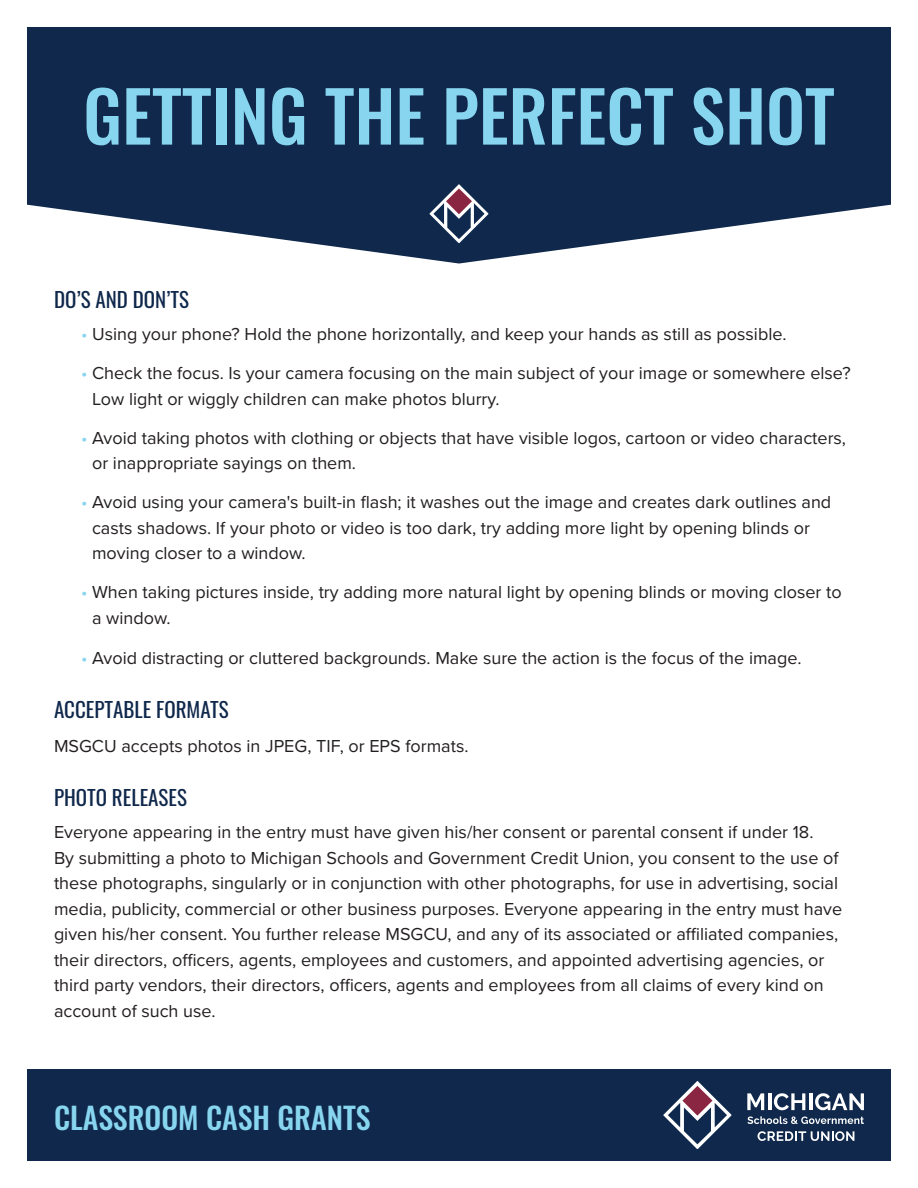
<style>
.page{position:relative;width:918px;height:1188px;background:#fff}
.page>*{position:absolute;margin:0;border:0;box-sizing:border-box;transform-origin:0 0}
.t1{font:500 69.6px "Oswald";color:#88d5ef}
.t2{font:500 30px "Oswald";color:#88d5ef}
.t3{font:21px "Oswald";color:#0f284b}
.t4{font:18px/25.5px "Proxima Nova";color:#231f20}
.s1{color:#88d5ef}
</style>
<div class="page">
<svg style="left:27px;top:27px;width:864px;height:237px;background:#2d4362"></svg>
<div style="left:27px;top:1069px;width:864px;height:92px;background:#0f284b"></div>
<svg style="left:427px;top:182px;width:64px;height:64px;background:#434e6a"></svg>
<svg style="left:663px;top:1081px;width:69px;height:68px"></svg>
<svg style="left:747px;top:1093px;width:17px;height:17px"></svg>
<hr style="left:768px;top:1093px;width:3px;height:17px;background:#fff">
<svg style="left:774px;top:1093px;width:31px;height:17px"></svg>
<hr style="left:809px;top:1093px;width:3px;height:17px;background:#fff">
<svg style="left:815px;top:1093px;width:49px;height:17px"></svg>
<svg style="left:747px;top:1116px;width:117px;height:8px"></svg>
<svg style="left:758px;top:1131px;width:96px;height:10px"></svg>
<p class="t1" style="left:83px;top:80px;width:753px">GETTING THE PERFECT SHOT</p>
<p class="t3" style="left:54px;top:281px;width:137px">DO’S AND DON’TS</p>
<p class="t4" style="left:81px;top:321px;width:707px"><span class="s1">•</span> Using your phone? Hold the phone horizontally, and keep your hands as still as possible.</p>
<p class="t4" style="left:92px;top:360px;width:760px;text-indent:-11px"><span class="s1">•</span> Check the focus. Is your camera focusing on the main subject of your image or somewhere else?<br>Low light or wiggly children can make photos blurry.</p>
<p class="t4" style="left:92px;top:424px;width:756px;text-indent:-11px"><span class="s1">•</span> Avoid taking photos with clothing or objects that have visible logos, cartoon or video characters, or inappropriate sayings on them.</p>
<p class="t4" style="left:92px;top:489px;width:741px;text-indent:-11px"><span class="s1">•</span> Avoid using your camera's built-in flash; it washes out the image and creates dark outlines and casts shadows. If your photo or video is too dark, try adding more light by opening blinds or moving closer to a window.</p>
<p class="t4" style="left:92px;top:579px;width:751px;text-indent:-11px"><span class="s1">•</span> When taking pictures inside, try adding more natural light by opening blinds or moving closer to a window.</p>
<p class="t4" style="left:81px;top:645px;width:722px"><span class="s1">•</span> Avoid distracting or cluttered backgrounds. Make sure the action is the focus of the image.</p>
<p class="t3" style="left:54px;top:691px;width:176px">ACCEPTABLE FORMATS</p>
<p class="t4" style="left:54px;top:732px;width:416px">MSGCU accepts photos in JPEG, TIF, or EPS formats.</p>
<p class="t3" style="left:54px;top:779px;width:135px">PHOTO RELEASES</p>
<p class="t4" style="left:54px;top:819px;width:761px">Everyone appearing in the entry must have given his/her consent or parental consent if under 18.</p>
<p class="t4" style="left:54px;top:844px;width:790px">By submitting a photo to Michigan Schools and Government Credit Union, you consent to the use of these photographs, singularly or in conjunction with other photographs, for use in advertising, social media, publicity, commercial or other business purposes. Everyone appearing in the entry must have given his/her consent. You further release MSGCU, and any of its associated or affiliated companies, their directors, officers, agents, employees and customers, and appointed advertising agencies, or third party vendors, their directors, officers, agents and employees from all claims of every kind on account of such use.</p>
<p class="t2" style="left:54px;top:1102px;width:318px">CLASSROOM CASH GRANTS</p>
</div>
